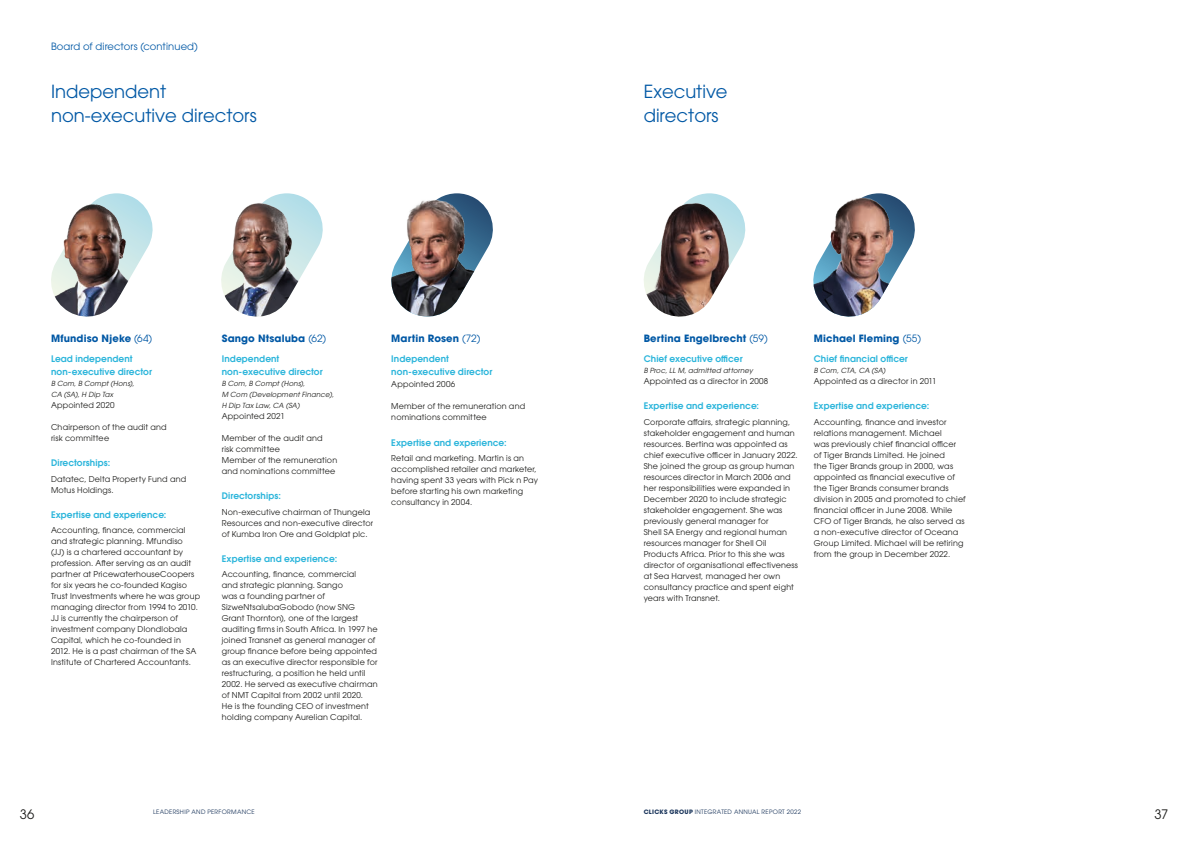
<style>
.page{position:relative;width:1191px;height:842px;background:#fff}
.page>*{position:absolute;margin:0;border:0;box-sizing:border-box;transform-origin:0 0}
.t1{font:18px/24px "ITC Avant Garde Pro";color:#0058a5}
.t2{font:13px "ITC Avant Garde Pro";color:#1d1d1b}
.t3{font:700 10px "ITC Avant Garde Pro";letter-spacing:.01em;color:#0058a5}
.t4{font:10px "ITC Avant Garde Pro";letter-spacing:.01em;color:#0058a5}
.t5{font:600 9px/13px "ITC Avant Garde Pro";letter-spacing:.01em;color:#2bb5db}
.t6{font:8px/11px "ITC Avant Garde Pro";letter-spacing:.02em;color:#1d1d1b}
.t7{font:italic 7px/11px "ITC Avant Garde Pro";letter-spacing:.02em;color:#1d1d1b}
.t8{font:6px "ITC Avant Garde Pro";letter-spacing:.05em;color:#1a355b}
.s1{font-weight:400}
.s2{font-weight:700}
</style>
<div class="page">
<img style="left:391px;top:197px;width:102px;height:120px">
<img style="left:391px;top:193px;width:83px;height:77px">
<img style="left:221px;top:198px;width:102px;height:119px">
<img style="left:221px;top:193px;width:83px;height:77px">
<img style="left:51px;top:198px;width:102px;height:119px">
<img style="left:51px;top:193px;width:83px;height:77px">
<img style="left:644px;top:197px;width:102px;height:120px">
<img style="left:644px;top:193px;width:82px;height:77px">
<img style="left:813px;top:197px;width:102px;height:120px">
<img style="left:813px;top:193px;width:83px;height:77px">
<p class="t4" style="left:51px;top:40px;width:148px">Board of directors (continued)</p>
<h1 class="t1" style="left:51px;top:80px;width:207px">Independent non-executive directors</h1>
<p class="t3" style="left:51px;top:332px;width:103px">Mfundiso Njeke <span class="s1">(64)</span></p>
<p class="t5" style="left:51px;top:352px;width:102px">Lead independent non-executive director</p>
<p class="t7" style="left:51px;top:378px;width:85px">B Com, B Compt (Hons),<br>CA (SA), H Dip Tax</p>
<p class="t6" style="left:51px;top:399px;width:65px">Appointed 2020</p>
<p class="t6" style="left:51px;top:421px;width:117px">Chairperson of the audit and risk committee</p>
<p class="t5" style="left:51px;top:456px;width:61px">Directorships:</p>
<p class="t6" style="left:51px;top:473px;width:137px">Datatec, Delta Property Fund and<br>Motus Holdings.</p>
<p class="t5" style="left:51px;top:508px;width:117px">Expertise and experience:</p>
<p class="t6" style="left:51px;top:525px;width:151px">Accounting, finance, commercial and strategic planning. Mfundiso<br>(JJ) is a chartered accountant by profession. After serving as an audit partner at PricewaterhouseCoopers for six years he co-founded Kagiso Trust Investments where he was group managing director from 1994 to 2010.<br>JJ is currently the chairperson of investment company Dlondlobala Capital, which he co-founded in 2012. He is a past chairman of the SA Institute of Chartered Accountants.</p>
<p class="t3" style="left:222px;top:332px;width:106px">Sango Ntsaluba <span class="s1">(62)</span></p>
<p class="t5" style="left:222px;top:352px;width:102px">Independent non-executive director</p>
<p class="t7" style="left:222px;top:378px;width:114px">B Com, B Compt (Hons),<br>M Com (Development Finance),<br>H Dip Tax Law, CA (SA)</p>
<p class="t6" style="left:222px;top:410px;width:64px">Appointed 2021</p>
<p class="t6" style="left:222px;top:432px;width:117px">Member of the audit and<br>risk committee<br>Member of the remuneration and nominations committee</p>
<p class="t5" style="left:222px;top:489px;width:61px">Directorships:</p>
<p class="t6" style="left:222px;top:506px;width:153px">Non-executive chairman of Thungela<br>Resources and non-executive director of Kumba Iron Ore and Goldplat plc.</p>
<p class="t5" style="left:222px;top:552px;width:117px">Expertise and experience:</p>
<p class="t6" style="left:222px;top:569px;width:157px">Accounting, finance, commercial<br>and strategic planning. Sango<br>was a founding partner of SizweNtsalubaGobodo (now SNG Grant Thornton), one of the largest auditing firms in South Africa. In 1997 he joined Transnet as general manager of group finance before being appointed as an executive director responsible for restructuring, a position he held until 2002. He served as executive chairman of NMT Capital from 2002 until 2020.<br>He is the founding CEO of investment holding company Aurelian Capital.</p>
<p class="t3" style="left:391px;top:332px;width:91px">Martin Rosen <span class="s1">(72)</span></p>
<p class="t5" style="left:391px;top:352px;width:102px">Independent non-executive director</p>
<p class="t6" style="left:391px;top:379px;width:65px">Appointed 2006</p>
<p class="t6" style="left:391px;top:401px;width:135px">Member of the remuneration and nominations committee</p>
<p class="t5" style="left:391px;top:436px;width:117px">Expertise and experience:</p>
<p class="t6" style="left:391px;top:453px;width:148px">Retail and marketing. Martin is an accomplished retailer and marketer, having spent 33 years with Pick n Pay before starting his own marketing consultancy in 2004.</p>
<h1 class="t1" style="left:643px;top:80px;width:85px">Executive directors</h1>
<p class="t3" style="left:643px;top:332px;width:126px">Bertina Engelbrecht <span class="s1">(59)</span></p>
<p class="t5" style="left:643px;top:352px;width:100px">Chief executive officer</p>
<p class="t7" style="left:643px;top:365px;width:111px">B Proc, LL M, admitted attorney</p>
<p class="t6" style="left:643px;top:375px;width:126px">Appointed as a director in 2008</p>
<p class="t5" style="left:643px;top:399px;width:117px">Expertise and experience:</p>
<p class="t6" style="left:643px;top:416px;width:156px">Corporate affairs, strategic planning, stakeholder engagement and human resources. Bertina was appointed as chief executive officer in January 2022.<br>She joined the group as group human resources director in March 2006 and her responsibilities were expanded in December 2020 to include strategic stakeholder engagement. She was previously general manager for<br>Shell SA Energy and regional human resources manager for Shell Oil Products Africa. Prior to this she was director of organisational effectiveness at Sea Harvest, managed her own consultancy practice and spent eight years with Transnet.</p>
<p class="t3" style="left:814px;top:332px;width:109px">Michael Fleming <span class="s1">(55)</span></p>
<p class="t5" style="left:814px;top:352px;width:95px">Chief financial officer</p>
<p class="t7" style="left:814px;top:365px;width:73px">B Com, CTA, CA (SA)</p>
<p class="t6" style="left:814px;top:375px;width:124px">Appointed as a director in 2011</p>
<p class="t5" style="left:814px;top:399px;width:117px">Expertise and experience:</p>
<p class="t6" style="left:814px;top:416px;width:153px">Accounting, finance and investor relations management. Michael<br>was previously chief financial officer of Tiger Brands Limited. He joined<br>the Tiger Brands group in 2000, was appointed as financial executive of the Tiger Brands consumer brands division in 2005 and promoted to chief financial officer in June 2008. While CFO of Tiger Brands, he also served as a non-executive director of Oceana Group Limited. Michael will be retiring from the group in December 2022.</p>
<h2 class="t2" style="left:20px;top:806px;width:16px">36</h2>
<h2 class="t2" style="left:1154px;top:806px;width:15px">37</h2>
<p class="t8" style="left:643px;top:808px;width:159px"><span class="s2">CLICKS GROUP</span> INTEGRATED ANNUAL REPORT 2022</p>
<p class="t8" style="left:153px;top:808px;width:103px">LEADERSHIP AND PERFORMANCE</p>
</div>
